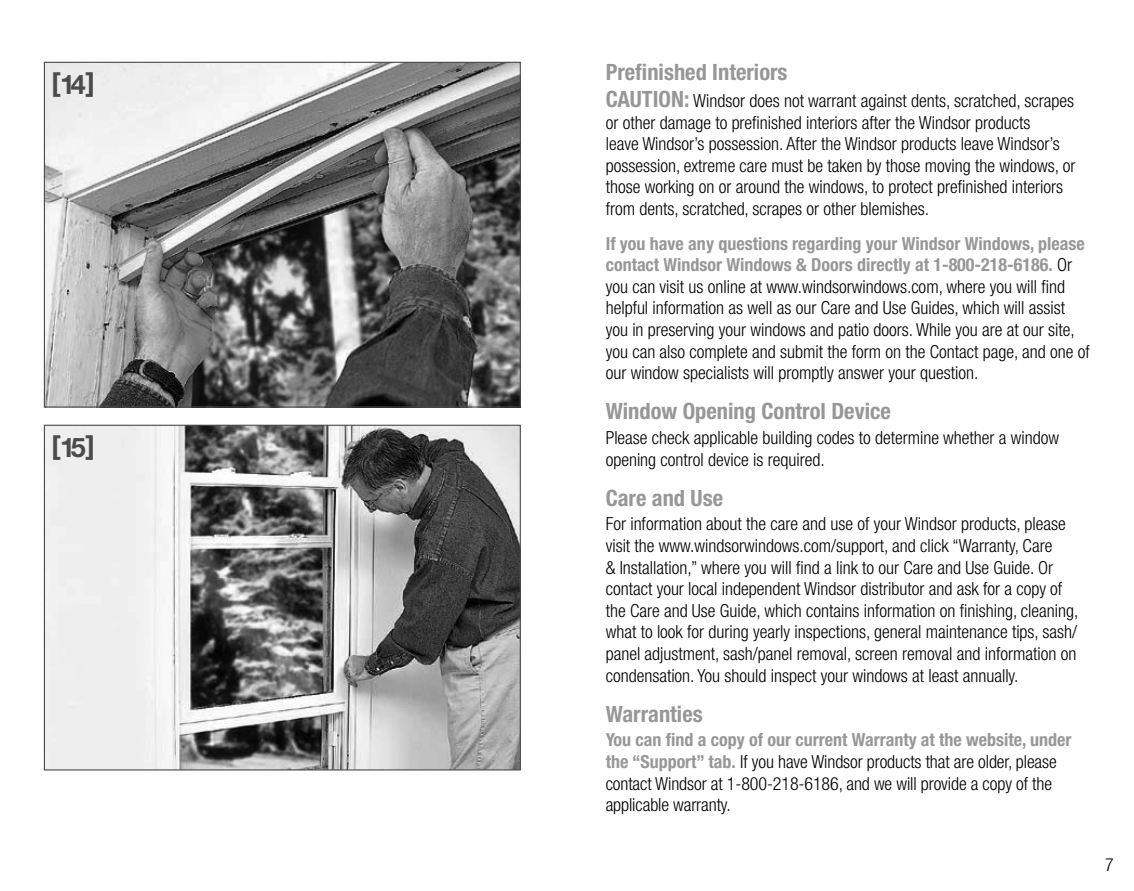
<style>
.page{position:relative;width:1134px;height:891px;background:#fff}
.page>*{position:absolute;margin:0;border:0;box-sizing:border-box;transform-origin:0 0}
.t1{font:700 27px "Helvetica Neue LT Std";color:#4b4b4b}
.t2{font:700 condensed 22.5px "Helvetica Neue LT Std";color:#979797}
.t3{font:300 condensed 18px/21.6px "Helvetica Neue LT Std";color:#000}
.s1{font-weight:700;font-size:22.5px;color:#979797}
.s2{font-weight:700;color:#979797}
</style>
<div class="page">
<img style="left:46px;top:64px;width:473px;height:342px">
<img style="left:46px;top:427px;width:473px;height:342px">
<p class="t1" style="left:51px;top:67px;width:45px">[14]</p>
<p class="t1" style="left:51px;top:430px;width:45px">[15]</p>
<p class="t2" style="left:606px;top:58px;width:183px">Prefinished Interiors</p>
<p class="t3" style="left:606px;top:90px;width:471px"><span class="s1">CAUTION:</span> Windsor does not warrant against dents, scratched, scrapes or other damage to prefinished interiors after the Windsor products<br>leave Windsor’s possession. After the Windsor products leave Windsor’s possession, extreme care must be taken by those moving the windows, or those working on or around the windows, to protect prefinished interiors from dents, scratched, scrapes or other blemishes.</p>
<p class="t3" style="left:606px;top:232px;width:486px"><span class="s2">If you have any questions regarding your Windsor Windows, please contact Windsor Windows &amp; Doors directly at 1-800-218-6186.</span> Or you can visit us online at www.windsorwindows.com, where you will find helpful information as well as our Care and Use Guides, which will assist you in preserving your windows and patio doors. While you are at our site, you can also complete and submit the form on the Contact page, and one of our window specialists will promptly answer your question.</p>
<p class="t2" style="left:606px;top:397px;width:287px">Window Opening Control Device</p>
<p class="t3" style="left:606px;top:427px;width:455px">Please check applicable building codes to determine whether a window opening control device is required.</p>
<p class="t2" style="left:606px;top:484px;width:119px">Care and Use</p>
<p class="t3" style="left:606px;top:513px;width:474px">For information about the care and use of your Windsor products, please visit the www.windsorwindows.com/support, and click “Warranty, Care<br>&amp; Installation,” where you will find a link to our Care and Use Guide. Or contact your local independent Windsor distributor and ask for a copy of the Care and Use Guide, which contains information on finishing, cleaning, what to look for during yearly inspections, general maintenance tips, sash/ panel adjustment, sash/panel removal, screen removal and information on condensation. You should inspect your windows at least annually.</p>
<p class="t2" style="left:606px;top:700px;width:99px">Warranties</p>
<p class="t3" style="left:606px;top:729px;width:467px"><span class="s2">You can find a copy of our current Warranty at the website, under the “Support” tab.</span> If you have Windsor products that are older, please contact Windsor at 1-800-218-6186, and we will provide a copy of the applicable warranty.</p>
<p class="t3" style="left:1105px;top:853px;width:10px">7</p>
</div>
